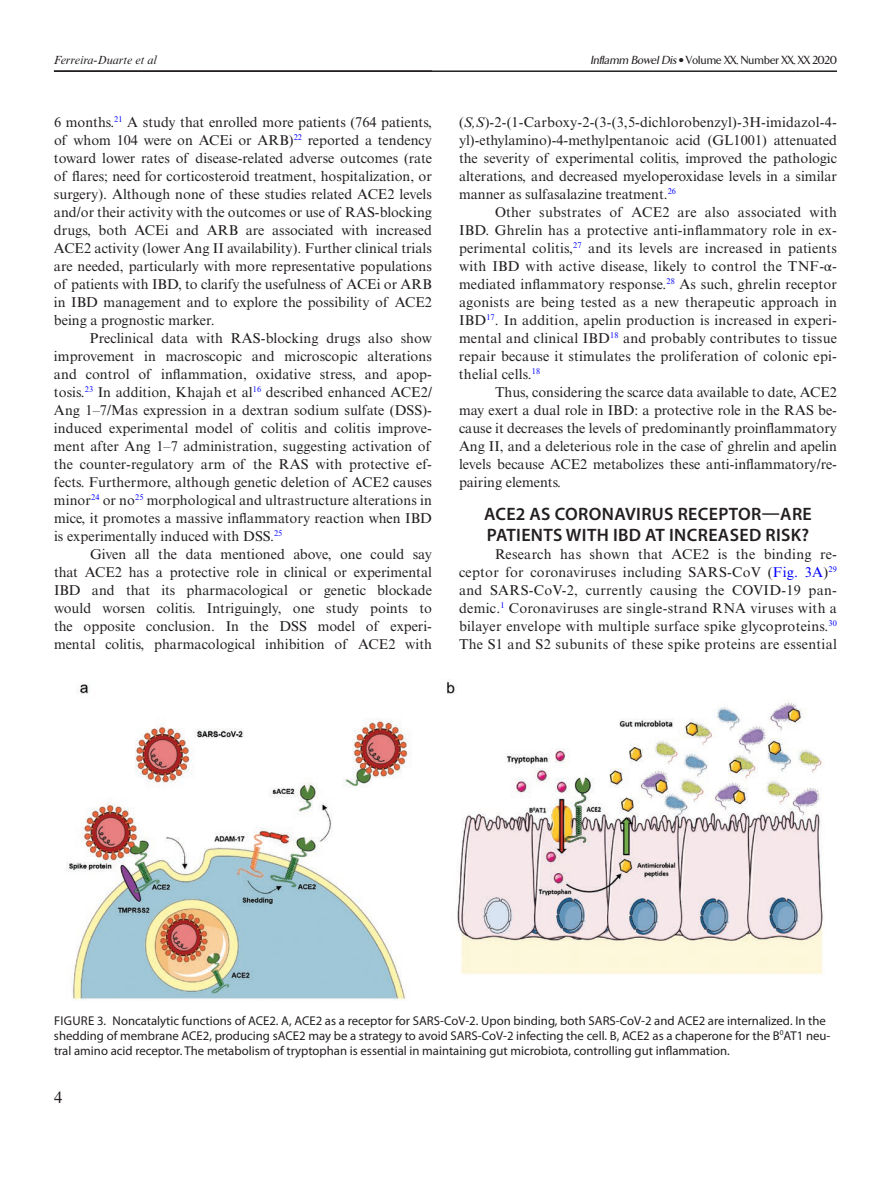
<style>
.page{position:relative;width:891px;height:1188px;background:#fff}
.page>*{position:absolute;margin:0;border:0;box-sizing:border-box;transform-origin:0 0}
.t1{font:600 18px/21px "Myriad Pro";letter-spacing:.02em;color:#231f20}
.t2{font:16.5px "Times New Roman MT Std";color:#231f20}
.t3{font:14.25px/18px "Times New Roman MT Std";color:#231f20;text-align:justify}
.t4{font:12.75px/15px "Myriad Pro";color:#231f20}
.t5{font:500 12px "TF Arrow";color:#231f20}
.t6{font:italic 12px "Times New Roman MT Std";color:#231f20}
.s1{font-style:italic}
.s2{font-family:"STIX General"}
.s3{color:#00f}
</style>
<div class="page">
<hr style="left:54px;top:70px;width:783px;height:2px;background:#231f20">
<img style="left:66px;top:679px;width:757px;height:321px">
<p class="t6" style="left:54px;top:54px;width:105px">Ferreira-Duarte et al</p>
<p class="t5" style="left:590px;top:54px;width:248px"><span class="s1">Inflamm BowelDis</span>• Volume XX, Number XX, XX 2020</p>
<p class="t3" style="left:54px;top:113px;width:380px">6 months.<sup>21</sup> A study that enrolled more patients (764 patients, of whom 104 were on ACEi or ARB)<sup>22</sup> reported a tendency toward lower rates of disease-related adverse outcomes (rate of flares; need for corticosteroid treatment, hospitalization, or surgery). Although none of these studies related ACE2 levels and/or their activity with the outcomes or use of RAS-blocking drugs, both ACEi and ARB are associated with increased ACE2 activity (lower Ang II availability). Further clinical trials are needed, particularly with more representative populations of patients with IBD, to clarify the usefulness of ACEi or ARB in IBD management and to explore the possibility of ACE2 being a prognostic marker.</p>
<p class="t3" style="left:54px;top:329px;width:380px;text-indent:36px">Preclinical data with RAS-blocking drugs also show improvement in macroscopic and microscopic alterations and control of inflammation, oxidative stress, and apop&shy;tosis.<sup>23</sup> In addition, Khajah et al<sup>16</sup> described enhanced ACE2/ Ang 1–7/Mas expression in a dextran sodium sulfate (DSS)- induced experimental model of colitis and colitis improve&shy;ment after Ang 1–7 administration, suggesting activation of the counter-regulatory arm of the RAS with protective ef&shy;fects. Furthermore, although genetic deletion of ACE2 causes minor<sup>24</sup> or no<sup>25</sup> morphological and ultrastructure alterations in mice, it promotes a massive inflammatory reaction when IBD is experimentally induced with DSS.<sup>25</sup></p>
<p class="t3" style="left:54px;top:545px;width:380px;text-indent:36px">Given all the data mentioned above, one could say that ACE2 has a protective role in clinical or experimental IBD and that its pharmacological or genetic blockade would worsen colitis. Intriguingly, one study points to the opposite conclusion. In the DSS model of experi&shy;mental colitis, pharmacological inhibition of ACE2 with</p>
<p class="t3" style="left:459px;top:113px;width:380px">(<span class="s1">S,S</span>)-2-(1-Carboxy-2-(3-(3,5-dichlorobenzyl)-3H-imidazol-4- yl)-ethylamino)-4-methylpentanoic acid (GL1001) attenuated the severity of experimental colitis, improved the pathologic alterations, and decreased myeloperoxidase levels in a similar manner as sulfasalazine treatment.<sup>26</sup></p>
<p class="t3" style="left:459px;top:203px;width:380px;text-indent:36px">Other substrates of ACE2 are also associated with IBD. Ghrelin has a protective anti-inflammatory role in ex&shy;perimental colitis,<sup>27</sup> and its levels are increased in patients with IBD with active disease, likely to control the TNF-<span class="s2">α&shy;</span>mediated inflammatory response.<sup>28</sup> As such, ghrelin receptor agonists are being tested as a new therapeutic approach in IBD<sup>17</sup>. In addition, apelin production is increased in experi&shy;mental and clinical IBD<sup>18</sup> and probably contributes to tissue repair because it stimulates the proliferation of colonic epi&shy;thelial cells.<sup>18</sup></p>
<p class="t3" style="left:459px;top:383px;width:380px;text-indent:36px">Thus, considering the scarce data available to date, ACE2 may exert a dual role in IBD: a protective role in the RAS be&shy;cause it decreases the levels of predominantly proinflammatory Ang II, and a deleterious role in the case of ghrelin and apelin levels because ACE2 metabolizes these anti-inflammatory/re&shy;pairing elements.</p>
<p class="t1" style="left:484px;top:503px;width:329px">ACE2 AS CORONAVIRUS RECEPTOR—ARE<br>PATIENTS WITH IBD AT INCREASED RISK?</p>
<p class="t3" style="left:459px;top:545px;width:380px;text-indent:36px">Research has shown that ACE2 is the binding re&shy;ceptor for coronaviruses including SARS-CoV (<span class="s3">Fig. 3A</span>)<sup>29 </sup>and SARS-CoV-2, currently causing the COVID-19 pan&shy;demic.<sup>1</sup> Coronaviruses are single-strand RNA viruses with a bilayer envelope with multiple surface spike glycoproteins.<sup>30<br></sup>The S1 and S2 subunits of these spike proteins are essential</p>
<p class="t4" style="left:54px;top:1013px;width:778px">FIGURE 3. Noncatalytic functions of ACE2. A, ACE2 as a receptor for SARS-CoV-2. Upon binding, both SARS-CoV-2 and ACE2 are internalized. In the shedding of membrane ACE2, producing sACE2 may be a strategy to avoid SARS-CoV-2 infecting the cell. B, ACE2 as a chaperone for the B<sup>0</sup>AT1 neu&shy;tral amino acid receptor. The metabolism of tryptophan is essential in maintaining gut microbiota, controlling gut inflammation.</p>
<p class="t2" style="left:54px;top:1088px;width:10px">4</p>
</div>
